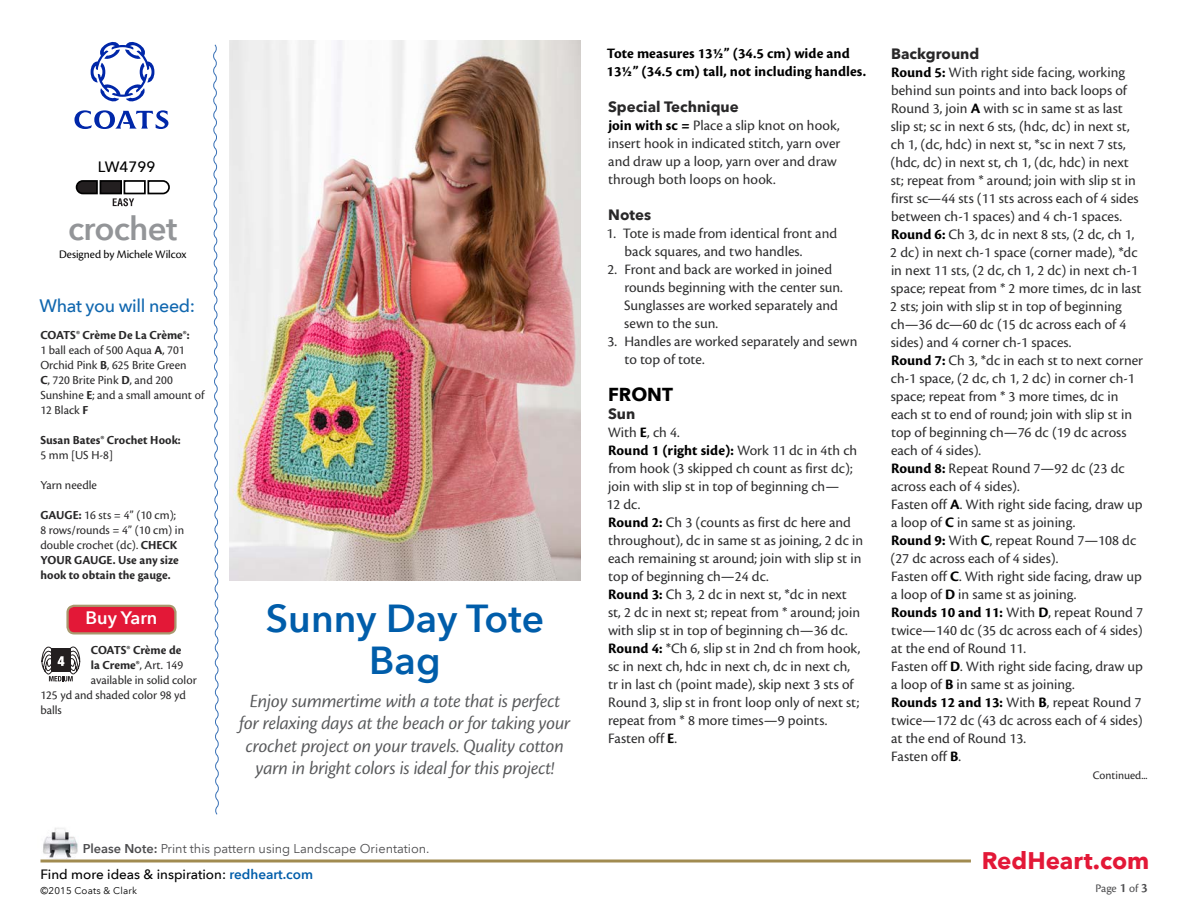
<style>
.page{position:relative;width:1188px;height:918px;background:#fff}
.page>*{position:absolute;margin:0;border:0;box-sizing:border-box;transform-origin:0 0}
.t1{font:600 39px/42px "Avenir Next LT Pro";color:#005daa;text-align:center}
.t2{font:600 33px "Avenir Next LT Pro";letter-spacing:-.02em;color:#939598}
.t3{font:700 24px "Avenir Next LT Pro";color:#e31837}
.t4{font:19.5px/22.5px "Cronos Pro Disp It";color:#58595b;text-align:center}
.t5{font:700 18.75px "Avenir Next LT Pro";color:#000}
.t6{font:500 18px "Avenir Next LT Pro";letter-spacing:-.02em;color:#1067af}
.t7{font:600 18px "Avenir Next LT Pro";color:#fff}
.t8{font:15px/18px "Cronos Pro";color:#2e2e2f}
.t9{font:700 15px/18px "Cronos Pro";color:#000}
.t10{font:700 15px "Avenir Next LT Pro";color:#292829}
.t11{font:500 15px "Avenir Next LT Pro";color:#000}
.t12{font:500 13.5px "Avenir Next LT Pro";color:#000}
.t13{font:12.75px/15px "Cronos Pro";color:#292829}
.t14{font:12.75px "Avenir Next LT Pro";color:#4d4d4f}
.t15{font:700 12.75px "Cronos Pro";color:#292829}
.t16{font:12px "Cronos Pro Subh";color:#000}
.t17{font:12px "Cronos Pro";color:#292829}
.t18{font:12px "Cronos Pro";color:#4d4d4f}
.t19{font:9.75px "Avenir Next LT Pro";letter-spacing:.02em;color:#000}
.s1{font-weight:700}
.s2{font-weight:400}
.s3{font-weight:600}
.s4{font-weight:600;color:#005daa}
.s5{font-weight:700;color:#000}
.s6{font-family:"Cronos Pro Semibold Subh";font-size:13.5px}
</style>
<div class="page">
<hr style="left:40px;top:860px;width:931px;height:2px;background:#a18b50">
<img style="left:43px;top:828px;width:35px;height:31px">
<svg style="left:76px;top:180px;width:94px;height:26px"></svg>
<svg style="left:213px;top:44px;width:6px;height:771px"></svg>
<div style="left:68px;top:606px;width:107px;height:27px;background:#e31837;border-radius:7px"></div>
<div style="left:66px;top:605px;width:111px;height:30px;border:2px solid #a8996e;border-radius:7px"></div>
<svg style="left:41px;top:646px;width:40px;height:35px"></svg>
<img style="left:230px;top:40px;width:350px;height:540px">
<svg style="left:74px;top:110px;width:94px;height:19px"></svg>
<svg style="left:91px;top:41px;width:63px;height:61px"></svg>
<p class="t11" style="left:98px;top:158px;width:59px">LW4799</p>
<h2 class="t2" style="left:68px;top:208px;width:111px">crochet</h2>
<p class="t16" style="left:59px;top:248px;width:129px">Designed by Michele Wilcox</p>
<p class="t6" style="left:40px;top:295px;width:157px">What you will need:</p>
<p class="t13" style="left:40px;top:328px;width:166px"><span class="s1">COATS® Crème De La Crème®:<br></span>1 ball each of 500 Aqua <span class="s1">A</span>, 701<br>Orchid Pink <span class="s1">B</span>, 625 Brite Green<br><span class="s1">C</span>, 720 Brite Pink <span class="s1">D</span>, and 200<br>Sunshine <span class="s1">E</span>; and a small amount of<br>12 Black <span class="s1">F</span></p>
<p class="t15" style="left:40px;top:433px;width:142px">Susan Bates® Crochet Hook:</p>
<p class="t13" style="left:40px;top:448px;width:74px">5 mm [US H-8]</p>
<p class="t13" style="left:40px;top:478px;width:58px">Yarn needle</p>
<p class="t13" style="left:40px;top:508px;width:145px"><span class="s1">GAUGE:</span> 16 sts = 4” (10 cm);<br>8 rows/rounds = 4” (10 cm) in double crochet (dc). <span class="s1">CHECK<br>YOUR GAUGE. Use any size hook to obtain the gauge.</span></p>
<p class="t7" style="left:86px;top:607px;width:73px">Buy Yarn</p>
<p class="t15" style="left:91px;top:643px;width:92px">COATS® Crème de</p>
<p class="t15" style="left:91px;top:658px;width:94px">la Creme®<span class="s2">, Art. 149</span></p>
<p class="t13" style="left:91px;top:673px;width:108px">available in solid color</p>
<p class="t13" style="left:40px;top:688px;width:147px">125 yd and shaded color 98 yd</p>
<p class="t13" style="left:40px;top:703px;width:23px">balls</p>
<h1 class="t1" style="left:266px;top:597px;width:280px">Sunny Day Tote<br>Bag</h1>
<h3 class="t4" style="left:240px;top:690px;width:332px">Enjoy summertime with a tote that is perfect for relaxing days at the beach or for taking your crochet project on your travels. Quality cotton yarn in bright colors is ideal for this project!</h3>
<p class="t14" style="left:83px;top:841px;width:348px"><span class="s3">Please Note:</span> Print this pattern using Landscape Orientation.</p>
<p class="t19" style="left:40px;top:885px;width:98px">©2015 Coats &amp; Clark</p>
<p class="t12" style="left:40px;top:866px;width:274px">Find more ideas &amp; inspiration: <span class="s4">redheart.com</span></p>
<p class="t9" style="left:607px;top:45px;width:261px">Tote measures 13½” (34.5 cm) wide and<br>13½” (34.5 cm) tall, not including handles.</p>
<p class="t10" style="left:608px;top:98px;width:132px">Special Technique</p>
<p class="t8" style="left:608px;top:117px;width:234px"><span class="s5">join with sc =</span> Place a slip knot on hook, insert hook in indicated stitch, yarn over and draw up a loop, yarn over and draw through both loops on hook.</p>
<p class="t10" style="left:608px;top:206px;width:44px">Notes</p>
<p class="t8" style="left:625px;top:225px;width:214px;text-indent:-18px">1. Tote is made from identical front and back squares, and two handles.</p>
<p class="t8" style="left:624px;top:261px;width:220px;text-indent:-17px">2. Front and back are worked in joined rounds beginning with the center sun.<br>Sunglasses are worked separately and sewn to the sun.</p>
<p class="t8" style="left:624px;top:333px;width:234px;text-indent:-17px">3. Handles are worked separately and sewn to top of tote.</p>
<p class="t5" style="left:608px;top:382px;width:66px">FRONT</p>
<p class="t10" style="left:608px;top:404px;width:29px">Sun</p>
<p class="t8" style="left:606px;top:423px;width:258px">With <span class="s5">E</span>, ch 4.<br><span class="s5">Round 1 (right side):</span> Work 11 dc in 4th ch from hook (3 skipped ch count as first dc); join with slip st in top of beginning ch—<br>12 dc.<br><span class="s5">Round 2:</span> Ch 3 (counts as first dc here and throughout), dc in same st as joining, 2 dc in each remaining st around; join with slip st in top of beginning ch—24 dc.<br><span class="s5">Round 3:</span> Ch 3, 2 dc in next st, *dc in next<br>st, 2 dc in next st; repeat from * around; join with slip st in top of beginning ch—36 dc.<br><span class="s5">Round 4:</span> *Ch 6, slip st in 2nd ch from hook, sc in next ch, hdc in next ch, dc in next ch,<br>tr in last ch (point made), skip next 3 sts of Round 3, slip st in front loop only of next st; repeat from * 8 more times—9 points.<br>Fasten off <span class="s5">E</span>.</p>
<p class="t10" style="left:891px;top:44px;width:90px">Background</p>
<p class="t8" style="left:890px;top:63px;width:254px"><span class="s5">Round 5:</span> With right side facing, working behind sun points and into back loops of Round 3, join <span class="s5">A</span> with sc in same st as last slip st; sc in next 6 sts, (hdc, dc) in next st, ch 1, (dc, hdc) in next st, *sc in next 7 sts, (hdc, dc) in next st, ch 1, (dc, hdc) in next st; repeat from * around; join with slip st in first sc—44 sts (11 sts across each of 4 sides between ch-1 spaces) and 4 ch-1 spaces.<br><span class="s5">Round 6:</span> Ch 3, dc in next 8 sts, (2 dc, ch 1, 2 dc) in next ch-1 space (corner made), *dc in next 11 sts, (2 dc, ch 1, 2 dc) in next ch-1 space; repeat from * 2 more times, dc in last 2 sts; join with slip st in top of beginning ch—36 dc—60 dc (15 dc across each of 4 sides) and 4 corner ch-1 spaces.<br><span class="s5">Round 7:</span> Ch 3, *dc in each st to next corner ch-1 space, (2 dc, ch 1, 2 dc) in corner ch-1 space; repeat from * 3 more times, dc in each st to end of round; join with slip st in top of beginning ch—76 dc (19 dc across each of 4 sides).<br><span class="s5">Round 8:</span> Repeat Round 7—92 dc (23 dc across each of 4 sides).<br>Fasten off <span class="s5">A</span>. With right side facing, draw up a loop of <span class="s5">C</span> in same st as joining.<br><span class="s5">Round 9:</span> With <span class="s5">C</span>, repeat Round 7—108 dc (27 dc across each of 4 sides).<br>Fasten off <span class="s5">C</span>. With right side facing, draw up a loop of <span class="s5">D</span> in same st as joining.<br><span class="s5">Rounds 10 and 11:</span> With <span class="s5">D</span>, repeat Round 7 twice—140 dc (35 dc across each of 4 sides) at the end of Round 11.<br>Fasten off <span class="s5">D</span>. With right side facing, draw up a loop of <span class="s5">B</span> in same st as joining.<br><span class="s5">Rounds 12 and 13:</span> With <span class="s5">B</span>, repeat Round 7 twice—172 dc (43 dc across each of 4 sides) at the end of Round 13.<br>Fasten off <span class="s5">B</span>.</p>
<p class="t17" style="left:1093px;top:768px;width:56px">Continued...</p>
<h3 class="t3" style="left:982px;top:846px;width:169px">RedHeart.com</h3>
<p class="t18" style="left:1095px;top:881px;width:54px">Page <span class="s6">1</span> of <span class="s6">3</span></p>
</div>
